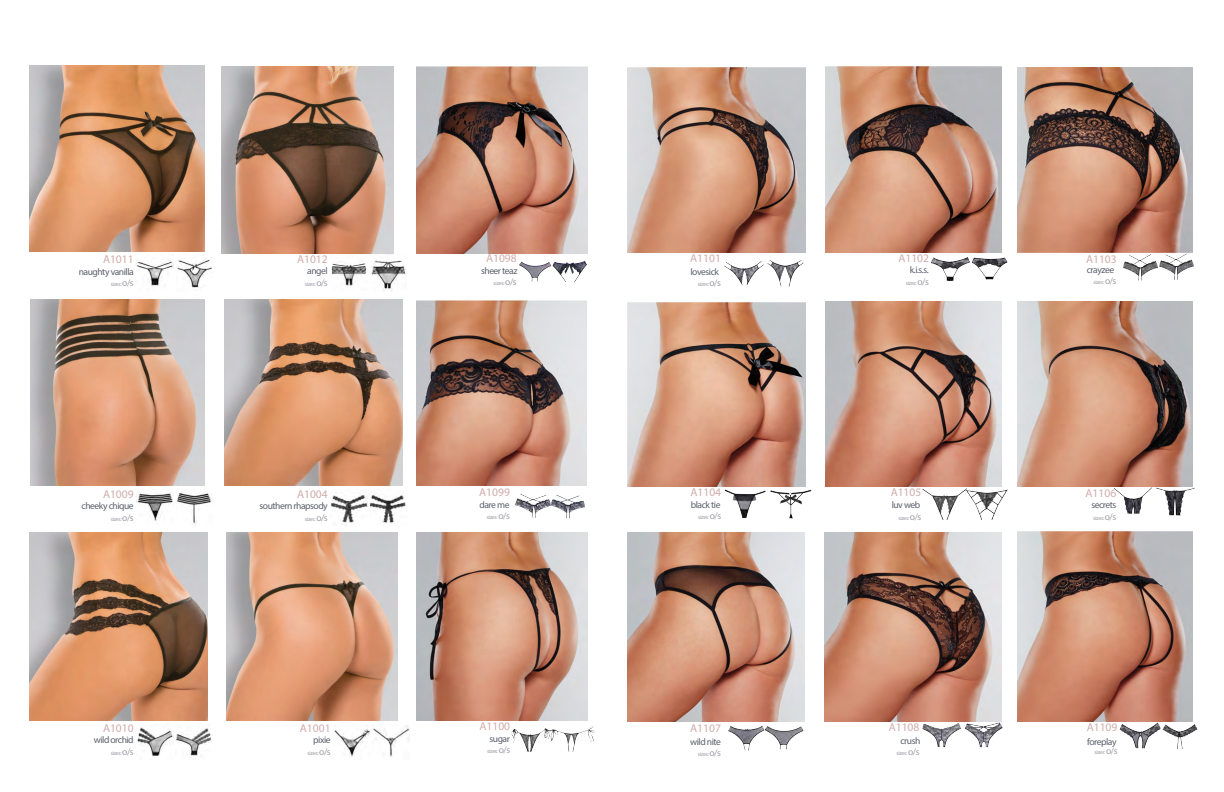
<style>
.page{position:relative;width:1224px;height:792px;background:#fff}
.page>*{position:absolute;margin:0;border:0;box-sizing:border-box;transform-origin:0 0}
.t1{font:11.5px "Myriad Pro";color:#cfacaa}
.t2{font:9.6px "Myriad Pro";letter-spacing:-.05em;color:#5c606b}
.t3{font:5.8px "Myriad Pro";letter-spacing:-.05em;color:#9f9da5}
.s1{font-size:9.6px}
</style>
<div class="page">
<img style="left:31px;top:300px;width:173px;height:185px">
<img style="left:176px;top:493px;width:36px;height:32px">
<img style="left:137px;top:493px;width:36px;height:28px">
<img style="left:224px;top:300px;width:179px;height:185px">
<img style="left:370px;top:495px;width:36px;height:28px">
<img style="left:331px;top:494px;width:36px;height:32px">
<img style="left:227px;top:533px;width:171px;height:187px">
<img style="left:373px;top:725px;width:36px;height:32px">
<img style="left:334px;top:729px;width:36px;height:28px">
<img style="left:30px;top:66px;width:174px;height:186px">
<img style="left:176px;top:257px;width:36px;height:31px">
<img style="left:137px;top:254px;width:36px;height:32px">
<img style="left:222px;top:66px;width:171px;height:188px">
<img style="left:370px;top:260px;width:36px;height:31px">
<img style="left:331px;top:263px;width:36px;height:23px">
<img style="left:30px;top:533px;width:177px;height:187px">
<img style="left:137px;top:727px;width:36px;height:30px">
<img style="left:176px;top:728px;width:36px;height:29px">
<img style="left:416px;top:67px;width:171px;height:186px">
<img style="left:517px;top:251px;width:70px;height:32px">
<img style="left:416px;top:300px;width:171px;height:186px">
<img style="left:515px;top:494px;width:35px;height:24px">
<img style="left:550px;top:495px;width:35px;height:24px">
<img style="left:416px;top:533px;width:172px;height:187px">
<img style="left:511px;top:728px;width:36px;height:24px">
<img style="left:547px;top:725px;width:48px;height:27px">
<img style="left:627px;top:67px;width:178px;height:185px">
<img style="left:724px;top:261px;width:40px;height:25px">
<img style="left:767px;top:260px;width:37px;height:27px">
<img style="left:1017px;top:67px;width:176px;height:185px">
<img style="left:1123px;top:255px;width:34px;height:26px">
<img style="left:1157px;top:253px;width:37px;height:27px">
<img style="left:825px;top:67px;width:176px;height:186px">
<img style="left:931px;top:257px;width:39px;height:24px">
<img style="left:971px;top:257px;width:37px;height:23px">
<img style="left:627px;top:303px;width:179px;height:184px">
<img style="left:724px;top:489px;width:42px;height:29px">
<img style="left:770px;top:489px;width:42px;height:30px">
<img style="left:825px;top:301px;width:176px;height:186px">
<img style="left:922px;top:489px;width:43px;height:31px">
<img style="left:965px;top:485px;width:43px;height:35px">
<img style="left:1017px;top:301px;width:176px;height:186px">
<img style="left:1152px;top:484px;width:43px;height:32px">
<img style="left:1114px;top:487px;width:41px;height:28px">
<img style="left:628px;top:533px;width:177px;height:188px">
<img style="left:726px;top:719px;width:40px;height:32px">
<img style="left:762px;top:721px;width:43px;height:30px">
<img style="left:825px;top:532px;width:176px;height:190px">
<img style="left:922px;top:722px;width:81px;height:25px">
<img style="left:1017px;top:532px;width:176px;height:190px">
<img style="left:1118px;top:721px;width:42px;height:28px">
<img style="left:1160px;top:721px;width:38px;height:29px">
<h1 class="t1" style="left:103px;top:252px;width:32px">A1011</h1>
<h2 class="t2" style="left:79px;top:265px;width:57px">naughty vanilla</h2>
<p class="t3" style="left:111px;top:281px;width:25px">sizes: <span class="s1">o/s</span></p>
<h1 class="t1" style="left:297px;top:252px;width:32px">A1012</h1>
<h2 class="t2" style="left:307px;top:265px;width:22px">angel</h2>
<p class="t3" style="left:305px;top:280px;width:25px">sizes: <span class="s1">o/s</span></p>
<h1 class="t1" style="left:486px;top:251px;width:32px">A1098</h1>
<h2 class="t2" style="left:481px;top:264px;width:38px">sheer teaz</h2>
<p class="t3" style="left:494px;top:280px;width:25px">sizes: <span class="s1">o/s</span></p>
<h1 class="t1" style="left:690px;top:251px;width:32px">A1101</h1>
<h2 class="t2" style="left:691px;top:266px;width:30px">lovesick</h2>
<p class="t3" style="left:698px;top:280px;width:25px">sizes: <span class="s1">o/s</span></p>
<h1 class="t1" style="left:898px;top:251px;width:32px">A1102</h1>
<h2 class="t2" style="left:910px;top:264px;width:21px">k.i.s.s.</h2>
<p class="t3" style="left:906px;top:279px;width:25px">sizes: <span class="s1">o/s</span></p>
<h1 class="t1" style="left:1086px;top:252px;width:32px">A1103</h1>
<h2 class="t2" style="left:1087px;top:264px;width:29px">crayzee</h2>
<p class="t3" style="left:1093px;top:279px;width:25px">sizes: <span class="s1">o/s</span></p>
<h1 class="t1" style="left:103px;top:487px;width:32px">A1009</h1>
<h2 class="t2" style="left:82px;top:500px;width:54px">cheeky chique</h2>
<p class="t3" style="left:111px;top:515px;width:25px">sizes: <span class="s1">o/s</span></p>
<h1 class="t1" style="left:297px;top:487px;width:32px">A1004</h1>
<h2 class="t2" style="left:260px;top:500px;width:70px">southern rhapsody</h2>
<p class="t3" style="left:305px;top:515px;width:25px">sizes: <span class="s1">o/s</span></p>
<h1 class="t1" style="left:479px;top:485px;width:32px">A1099</h1>
<h2 class="t2" style="left:480px;top:498px;width:31px">dare me</h2>
<p class="t3" style="left:487px;top:513px;width:25px">sizes: <span class="s1">o/s</span></p>
<h1 class="t1" style="left:691px;top:485px;width:32px">A1104</h1>
<h2 class="t2" style="left:691px;top:499px;width:31px">black tie</h2>
<p class="t3" style="left:698px;top:514px;width:25px">sizes: <span class="s1">o/s</span></p>
<h1 class="t1" style="left:891px;top:485px;width:32px">A1105</h1>
<h2 class="t2" style="left:892px;top:499px;width:30px">luv web</h2>
<p class="t3" style="left:898px;top:514px;width:25px">sizes: <span class="s1">o/s</span></p>
<h1 class="t1" style="left:1086px;top:486px;width:32px">A1106</h1>
<h2 class="t2" style="left:1091px;top:499px;width:27px">secrets</h2>
<p class="t3" style="left:1093px;top:515px;width:25px">sizes: <span class="s1">o/s</span></p>
<h1 class="t1" style="left:103px;top:721px;width:32px">A1010</h1>
<h2 class="t2" style="left:94px;top:734px;width:41px">wild orchid</h2>
<p class="t3" style="left:111px;top:749px;width:25px">sizes: <span class="s1">o/s</span></p>
<h1 class="t1" style="left:300px;top:721px;width:32px">A1001</h1>
<h2 class="t2" style="left:313px;top:734px;width:19px">pixie</h2>
<p class="t3" style="left:308px;top:749px;width:25px">sizes: <span class="s1">o/s</span></p>
<h1 class="t1" style="left:480px;top:719px;width:32px">A1100</h1>
<h2 class="t2" style="left:490px;top:733px;width:22px">sugar</h2>
<p class="t3" style="left:487px;top:748px;width:25px">sizes: <span class="s1">o/s</span></p>
<h1 class="t1" style="left:690px;top:721px;width:32px">A1107</h1>
<h2 class="t2" style="left:690px;top:735px;width:32px">wild nite</h2>
<p class="t3" style="left:698px;top:750px;width:25px">sizes: <span class="s1">o/s</span></p>
<h1 class="t1" style="left:889px;top:720px;width:32px">A1108</h1>
<h2 class="t2" style="left:900px;top:735px;width:21px">crush</h2>
<p class="t3" style="left:896px;top:749px;width:25px">sizes: <span class="s1">o/s</span></p>
<h1 class="t1" style="left:1087px;top:720px;width:32px">A1109</h1>
<h2 class="t2" style="left:1087px;top:736px;width:31px">foreplay</h2>
<p class="t3" style="left:1094px;top:749px;width:25px">sizes: <span class="s1">o/s</span></p>
</div>
